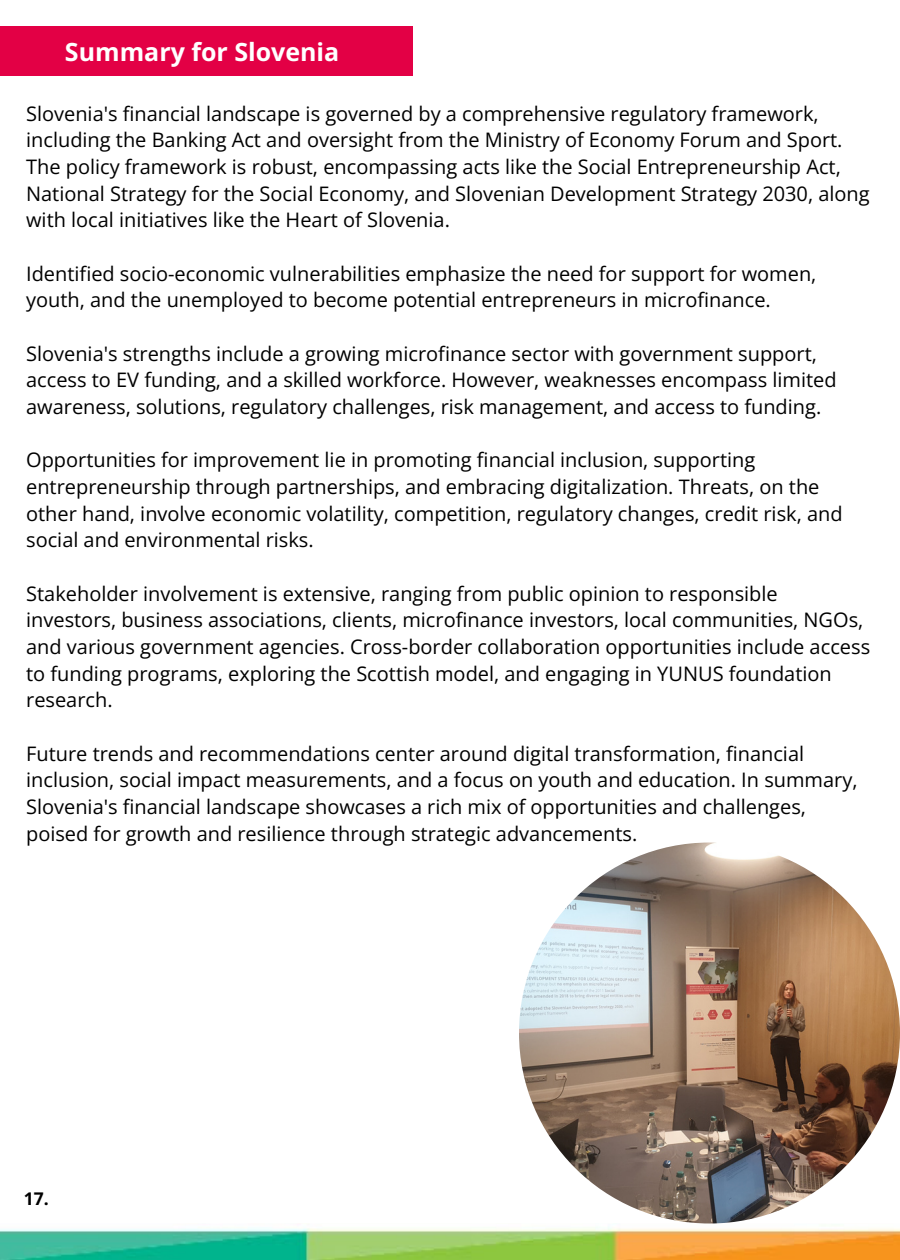
<style>
.page{position:relative;width:900px;height:1260px;background:#fff}
.page>*{position:absolute;margin:0;border:0;box-sizing:border-box;transform-origin:0 0}
.t1{font:700 25px "Open Sans";color:#fff}
.t2{font:20px/26.8px "Open Sans";color:#000}
.t3{font:700 17.5px "Open Sans";color:#000}
</style>
<div class="page">
<img style="left:0;top:1227px;width:900px;height:32px">
<div style="left:0;top:27px;width:413px;height:48px;background:#e30045"></div>
<img style="left:519px;top:843px;width:381px;height:381px;border-radius:50%">
<p class="t1" style="left:65px;top:34px;width:276px">Summary for Slovenia</p>
<p class="t2" style="left:26px;top:100px;width:845px">Slovenia's financial landscape is governed by a comprehensive regulatory framework, including the Banking Act and oversight from the Ministry of Economy Forum and Sport.<br>The policy framework is robust, encompassing acts like the Social Entrepreneurship Act, National Strategy for the Social Economy, and Slovenian Development Strategy 2030, along with local initiatives like the Heart of Slovenia.</p>
<p class="t2" style="left:26px;top:260px;width:792px">Identified socio-economic vulnerabilities emphasize the need for support for women, youth, and the unemployed to become potential entrepreneurs in microfinance.</p>
<p class="t2" style="left:26px;top:340px;width:812px">Slovenia's strengths include a growing microfinance sector with government support, access to EV funding, and a skilled workforce. However, weaknesses encompass limited awareness, solutions, regulatory challenges, risk management, and access to funding.</p>
<p class="t2" style="left:26px;top:446px;width:818px">Opportunities for improvement lie in promoting financial inclusion, supporting entrepreneurship through partnerships, and embracing digitalization. Threats, on the other hand, involve economic volatility, competition, regulatory changes, credit risk, and social and environmental risks.</p>
<p class="t2" style="left:26px;top:580px;width:846px">Stakeholder involvement is extensive, ranging from public opinion to responsible investors, business associations, clients, microfinance investors, local communities, NGOs, and various government agencies. Cross-border collaboration opportunities include access to funding programs, exploring the Scottish model, and engaging in YUNUS foundation research.</p>
<p class="t2" style="left:26px;top:740px;width:833px">Future trends and recommendations center around digital transformation, financial inclusion, social impact measurements, and a focus on youth and education. In summary, Slovenia's financial landscape showcases a rich mix of opportunities and challenges, poised for growth and resilience through strategic advancements.</p>
<p class="t3" style="left:24px;top:1187px;width:26px">17.</p>
</div>
